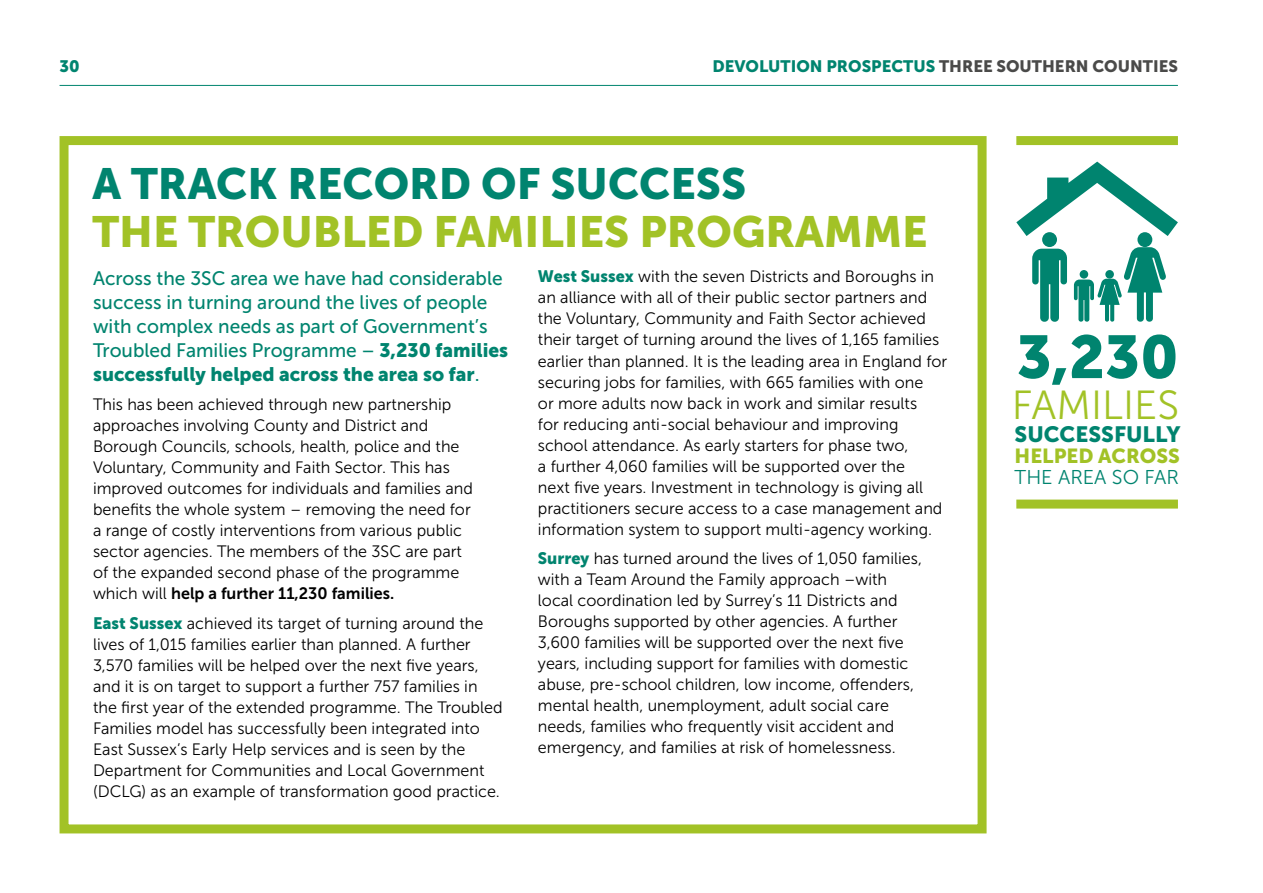
<style>
.page{position:relative;width:1263px;height:893px;background:#fff}
.page>*{position:absolute;margin:0;border:0;box-sizing:border-box;transform-origin:0 0}
.t1{font:60px "Museo Sans 900";color:#00846f}
.t2{font:43.35px "Museo Sans 900";color:#a2c226}
.t3{font:43.35px "Museo Sans 900";color:#00846f}
.t4{font:40.5px "Museo Sans 300";color:#a2c226}
.t5{font:22.05px "Museo Sans 900";color:#00846f}
.t6{font:20.25px "Museo Sans 900";color:#a2c226}
.t7{font:19.95px "Museo Sans 300";color:#00846f}
.t8{font:19.5px/24px "Museo Sans 500";color:#00846f}
.t9{font:19.5px "Museo Sans 900";color:#00846f}
.t10{font:16.5px/21px "Museo Sans 300";color:#000}
.t11{font:16.5px "Museo Sans 900";color:#4a4a49}
.t12{font:16.5px "Museo Sans 700";color:#000}
.t13{font:16.5px "Museo Sans 900";color:#00846f}
.s1{color:#00846f}
.s2{font-family:"Museo Sans 900"}
.s3{font-family:"Museo Sans 500"}
.s4{font-family:"Museo Sans 300"}
.s5{font-family:"Museo Sans 900";color:#00846f}
</style>
<div class="page">
<hr style="left:60px;top:85px;width:1118px;height:1px;background:#00846f">
<div style="left:60px;top:136px;width:926px;height:697px;border:9px solid #a2c226"></div>
<div style="left:1137px;top:232px;width:15px;height:15px;background:#00846f;border-radius:50%"></div>
<div style="left:1042px;top:232px;width:15px;height:15px;background:#00846f;border-radius:50%"></div>
<svg style="left:1032px;top:249px;width:35px;height:73px"></svg>
<svg style="left:1074px;top:247px;width:92px;height:75px"></svg>
<svg style="left:1016px;top:162px;width:162px;height:74px"></svg>
<div style="left:1016px;top:136px;width:162px;height:9px;background:#a2c226"></div>
<div style="left:1016px;top:500px;width:162px;height:9px;background:#a2c226"></div>
<p class="t13" style="left:60px;top:57px;width:22px">30</p>
<p class="t11" style="left:712px;top:57px;width:467px"><span class="s1">DEVOLUTION PROSPECTUS</span> THREE SOUTHERN COUNTIES</p>
<h2 class="t3" style="left:92px;top:160px;width:655px">A TRACK RECORD OF SUCCESS</h2>
<h2 class="t2" style="left:92px;top:207px;width:837px">THE TROUBLED FAMILIES PROGRAMME</h2>
<p class="t8" style="left:93px;top:266px;width:417px">Across the 3SC area we have had considerable success in turning around the lives of people with complex needs as part of Government’s Troubled Families Programme – <span class="s2">3,230 families</span></p>
<p class="t9" style="left:93px;top:363px;width:388px">successfully helped across the area so far<span class="s3">.</span></p>
<p class="t10" style="left:93px;top:394px;width:381px">This has been achieved through new partnership approaches involving County and District and Borough Councils, schools, health, police and the Voluntary, Community and Faith Sector. This has improved outcomes for individuals and families and benefits the whole system – removing the need for a range of costly interventions from various public sector agencies. The members of the 3SC are part of the expanded second phase of the programme</p>
<p class="t12" style="left:93px;top:584px;width:303px"><span class="s4">which will</span> help a further 11,230 families.</p>
<p class="t10" style="left:93px;top:613px;width:411px"><span class="s5">East Sussex</span> achieved its target of turning around the lives of 1,015 families earlier than planned. A further 3,570 families will be helped over the next five years, and it is on target to support a further 757 families in the first year of the extended programme. The Troubled Families model has successfully been integrated into East Sussex’s Early Help services and is seen by the Department for Communities and Local Government (DCLG) as an example of transformation good practice.</p>
<p class="t10" style="left:538px;top:266px;width:411px"><span class="s5">West Sussex</span> with the seven Districts and Boroughs in an alliance with all of their public sector partners and the Voluntary, Community and Faith Sector achieved their target of turning around the lives of 1,165 families earlier than planned. It is the leading area in England for securing jobs for families, with 665 families with one<br>or more adults now back in work and similar results<br>for reducing anti-social behaviour and improving school attendance. As early starters for phase two,<br>a further 4,060 families will be supported over the<br>next five years. Investment in technology is giving all practitioners secure access to a case management and information system to support multi-agency working.</p>
<p class="t10" style="left:538px;top:548px;width:385px"><span class="s5">Surrey</span> has turned around the lives of 1,050 families, with a Team Around the Family approach –with local coordination led by Surrey’s 11 Districts and Boroughs supported by other agencies. A further 3,600 families will be supported over the next five years, including support for families with domestic abuse, pre-school children, low income, offenders, mental health, unemployment, adult social care needs, families who frequently visit accident and emergency, and families at risk of homelessness.</p>
<h1 class="t1" style="left:1017px;top:323px;width:163px">3,230</h1>
<h3 class="t4" style="left:1012px;top:383px;width:169px">FAMILIES</h3>
<h3 class="t5" style="left:1014px;top:422px;width:167px">SUCCESSFULLY</h3>
<p class="t6" style="left:1014px;top:444px;width:167px">HELPED ACROSS</p>
<p class="t7" style="left:1014px;top:466px;width:166px">THE AREA SO FAR</p>
</div>
